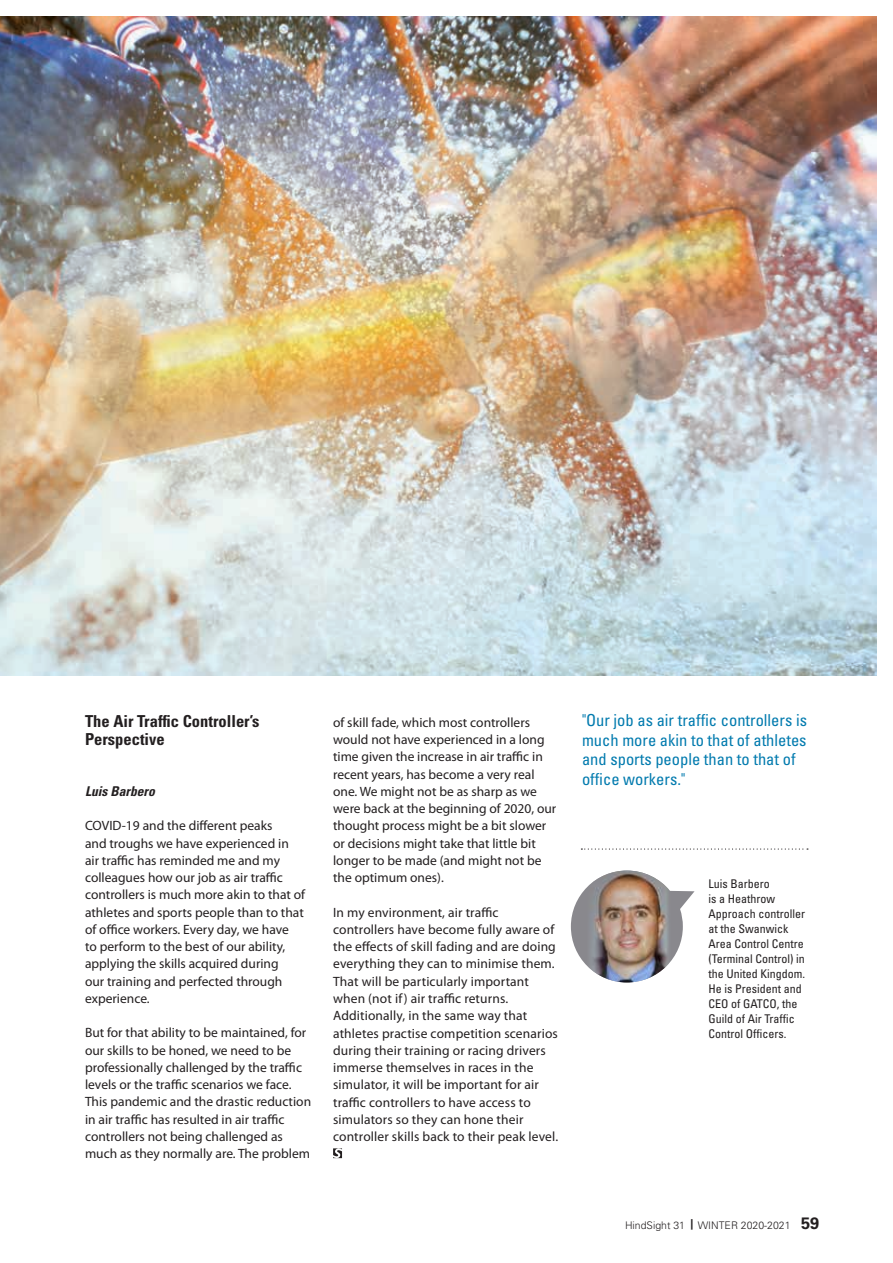
<style>
.page{position:relative;width:893px;height:1263px;background:#fff}
.page>*{position:absolute;margin:0;border:0;box-sizing:border-box;transform-origin:0 0}
.t1{font:condensed 16.5px/19.5px "Univers LT Std";color:#007aae}
.t2{font:700 condensed 16.5px/18px "Univers LT Std";color:#231f20}
.t3{font:13.5px/17.2px "Myriad Pro";color:#231f20}
.t4{font:italic 700 condensed 13.5px "Univers LT Std";color:#231f20}
.t5{font:condensed 12px/15px "Univers LT Std";color:#231f20}
.t6{font:300 10.5px "Univers LT Std";color:#231f20}
.s1{font-weight:700}
.s2{font-weight:700;font-size:16.5px}
</style>
<div class="page">
<img style="left:0;top:17px;width:876px;height:658px">
<svg style="left:333px;top:1148px;width:9px;height:10px"></svg>
<svg style="left:581px;top:848px;width:227px;height:2px"></svg>
<svg style="left:571px;top:888px;width:123px;height:77px"></svg>
<img style="left:586px;top:870px;width:84px;height:112px">
<p class="t2" style="left:85px;top:712px;width:176px">The Air Traffic Controller’s<br>Perspective</p>
<p class="t4" style="left:85px;top:783px;width:71px">Luis Barbero</p>
<p class="t3" style="left:85px;top:817px;width:222px">COVID-19 and the different peaks<br>and troughs we have experienced in air traffic has reminded me and my colleagues how our job as air traffic controllers is much more akin to that of athletes and sports people than to that of office workers. Every day, we have<br>to perform to the best of our ability, applying the skills acquired during<br>our training and perfected through experience.</p>
<p class="t3" style="left:85px;top:1024px;width:228px">But for that ability to be maintained, for our skills to be honed, we need to be professionally challenged by the traffic levels or the traffic scenarios we face.<br>This pandemic and the drastic reduction in air traffic has resulted in air traffic controllers not being challenged as much as they normally are. The problem</p>
<p class="t3" style="left:333px;top:714px;width:225px">of skill fade, which most controllers would not have experienced in a long time given the increase in air traffic in recent years, has become a very real one. We might not be as sharp as we were back at the beginning of 2020, our thought process might be a bit slower or decisions might take that little bit longer to be made (and might not be the optimum ones).</p>
<p class="t3" style="left:333px;top:904px;width:227px">In my environment, air traffic controllers have become fully aware of the effects of skill fading and are doing everything they can to minimise them.<br>That will be particularly important when (not if) air traffic returns.<br>Additionally, in the same way that athletes practise competition scenarios during their training or racing drivers immerse themselves in races in the simulator, it will be important for air traffic controllers to have access to simulators so they can hone their controller skills back to their peak level.</p>
<p class="t1" style="left:582px;top:710px;width:226px">"Our job as air traffic controllers is much more akin to that of athletes and sports people than to that of office workers."</p>
<p class="t5" style="left:708px;top:876px;width:98px">Luis Barbero<br>is a Heathrow<br>Approach controller at the Swanwick<br>Area Control Centre (Terminal Control) in the United Kingdom.<br>He is President and<br>CEO of GATCO, the<br>Guild of Air Traffic<br>Control Officers.</p>
<p class="t6" style="left:625px;top:1219px;width:196px">HindSight 31 <span class="s1">|</span> WINTER 2020-2021 <span class="s2">59</span></p>
</div>
